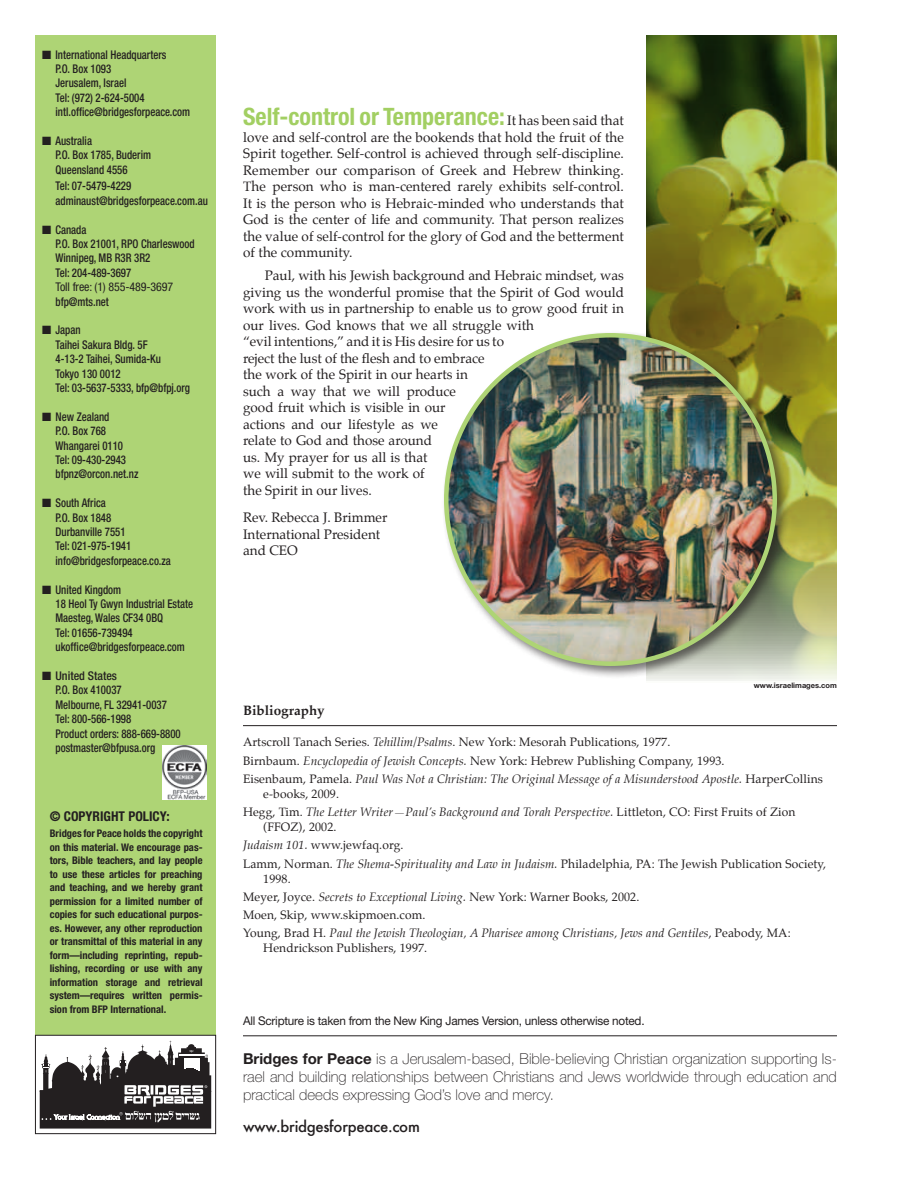
<style>
.page{position:relative;width:918px;height:1188px;background:#fff}
.page>*{position:absolute;margin:0;border:0;box-sizing:border-box;transform-origin:0 0}
.t1{font:700 condensed 24px "Helvetica Neue LT Std";color:#a2cf62}
.t2{font:100 15px/18px "Helvetica Neue LT Std";color:#231f20;text-align:justify}
.t3{font:500 15px "Futura";letter-spacing:-.02em;color:#231f20}
.t4{font:13.5px/16.5px "Palatino";color:#231f20}
.t5{font:700 condensed 13.5px "Helvetica Neue LT Std";color:#231f20}
.t6{font:700 13.5px "Palatino";color:#231f20}
.t7{font:12px/18.3px "Palatino";letter-spacing:.01em;color:#231f20}
.t8{font:500 condensed 12px/14.4px "Helvetica Neue LT Std";color:#231f20;scale:.9 1}
.t9{font:500 condensed 12px/14.4px "Helvetica Neue LT Std";color:#231f20}
.t10{font:12px "Helvetica Neue LT Std";letter-spacing:-.02em;color:#231f20}
.t11{font:condensed 12px "Helvetica Neue LT Std";letter-spacing:-.01em;color:#231f20}
.t12{font:700 condensed 10.5px/13.5px "Helvetica Neue LT Std";color:#231f20;text-align:justify}
.t13{font:700 7.5px "Helvetica Neue LT Std";color:#231f20}
.s1{font-family:"Palatino";font-weight:400;font-stretch:normal;font-size:13.5px;color:#231f20}
.s2{font-style:italic}
.s3{font-weight:700}
</style>
<div class="page">
<img style="left:647px;top:35px;width:190px;height:646px">
<div style="left:35px;top:35px;width:181px;height:1099px;background:#aed475"></div>
<hr style="left:243px;top:1035px;width:594px;height:1px;background:#231f20">
<img style="left:163px;top:746px;width:43px;height:53px">
<div style="left:35px;top:1035px;width:181px;height:99px;background:#fff"></div>
<div style="left:35px;top:1035px;width:181px;height:99px;border:1px solid #231f20"></div>
<div style="left:40px;top:1091px;width:171px;height:38px;background:#231f20"></div>
<svg style="left:40px;top:1041px;width:171px;height:82px"></svg>
<hr style="left:243px;top:725px;width:594px;height:1px;background:#231f20">
<div style="left:441px;top:330px;width:349px;height:349px;background:#231f20;opacity:.6"></div>
<img style="left:446px;top:335px;width:329px;height:329px;border-radius:164px">
<p class="t8" style="left:55px;top:47px;width:151px;text-indent:-13px">■ International Headquarters<br>P.O. Box 1093<br>Jerusalem, Israel<br>Tel: (972) 2-624-5004 intl.office@bridgesforpeace.com</p>
<p class="t8" style="left:55px;top:133px;width:108px;text-indent:-13px">■ Australia<br>P.O. Box 1785, Buderim<br>Queensland 4556</p>
<p class="t8" style="left:55px;top:179px;width:171px">Tel: 07-5479-4229 adminaust@bridgesforpeace.com.au</p>
<p class="t8" style="left:55px;top:222px;width:156px;text-indent:-13px">■ Canada<br>P.O. Box 21001, RPO Charleswood<br>Winnipeg, MB R3R 3R2<br>Tel: 204-489-3697</p>
<p class="t11" style="left:55px;top:280px;width:119px">Toll free: (1) 855-489-3697</p>
<p class="t8" style="left:56px;top:294px;width:61px">bfp@mts.net</p>
<p class="t8" style="left:55px;top:323px;width:151px;text-indent:-13px">■ Japan<br>Taihei Sakura Bldg. 5F<br>4-13-2 Taihei, Sumida-Ku<br>Tokyo 130 0012<br>Tel: 03-5637-5333, bfp@bfpj.org</p>
<p class="t8" style="left:55px;top:409px;width:94px;text-indent:-13px">■ New Zealand<br>P.O. Box 768<br>Whangarei 0110<br>Tel: 09-430-2943 bfpnz@orcon.net.nz</p>
<p class="t8" style="left:55px;top:496px;width:130px;text-indent:-13px">■ South Africa<br>P.O. Box 1848<br>Durbanville 7551<br>Tel: 021-975-1941 info@bridgesforpeace.co.za</p>
<p class="t8" style="left:55px;top:582px;width:155px;text-indent:-13px">■ United Kingdom<br>18 Heol Ty Gwyn Industrial Estate<br>Maesteg, Wales CF34 0BQ<br>Tel: 01656-739494 ukoffice@bridgesforpeace.com</p>
<p class="t9" style="left:56px;top:668px;width:127px;text-indent:-14px">■ United States<br>P.O. Box 410037<br>Melbourne, FL 32941-0037<br>Tel: 800-566-1998<br>Product orders: 888-669-8800 postmaster@bfpusa.org</p>
<p class="t5" style="left:50px;top:808px;width:121px">© COPYRIGHT policy:</p>
<p class="t12" style="left:50px;top:827px;width:154px">Bridges for Peace holds the copyright on this material. We encourage pas&shy;tors, Bible teachers, and lay people to use these articles for preaching and teaching, and we hereby grant permission for a limited number of copies for such educational purpos&shy;es. However, any other reproduction or transmittal of this material in any form—including reprinting, repub&shy;lishing, recording or use with any information storage and retrieval system—requires written permis&shy;sion from BFP International.</p>
<h1 class="t1" style="left:243px;top:102px;width:382px">Self-control or Temperance: <span class="s1">It has been said that</span></h1>
<p class="t4" style="left:243px;top:129px;width:382px;text-align:justify">love and self-control are the bookends that hold the fruit of the Spirit together. Self-control is achieved through self-discipline.<br>Remember our comparison of Greek and Hebrew thinking.<br>The person who is man-centered rarely exhibits self-control.<br>It is the person who is Hebraic-minded who understands that God is the center of life and community. That person realizes the value of self-control for the glory of God and the betterment of the community.</p>
<p class="t4" style="left:243px;top:267px;width:382px;text-indent:22px">Paul, with his Jewish background and Hebraic mindset, was giving us the wonderful promise that the Spirit of God would work with us in partnership to enable us to grow good fruit in our lives. God knows that we all struggle with<br>“evil intentions,” and it is His desire for us to<br>reject the lust of the flesh and to embrace<br>the work of the Spirit in our hearts in<br>such a way that we will produce<br>good fruit which is visible in our<br>actions and our lifestyle as we<br>relate to God and those around<br>us. My prayer for us all is that<br>we will submit to the work of<br>the Spirit in our lives.</p>
<p class="t4" style="left:243px;top:509px;width:146px">Rev. Rebecca J. Brimmer<br>International President and CEO</p>
<p class="t13" style="left:754px;top:681px;width:85px">www.israelimages.com</p>
<p class="t6" style="left:243px;top:699px;width:83px">Bibliography</p>
<p class="t7" style="left:243px;top:733px;width:582px">Artscroll Tanach Series. <span class="s2">Tehillim/Psalms</span>. New York: Mesorah Publications, 1977.<br>Birnbaum. <span class="s2">Encyclopedia of Jewish Concepts.</span> New York: Hebrew Publishing Company, 1993.<br>Eisenbaum, Pamela. <span class="s2">Paul Was Not a Christian: The Original Message of a Misunderstood Apostle.</span> HarperCollins</p>
<p class="t7" style="left:243px;top:784px;width:554px;text-indent:20px">e-books, 2009.<br>Hegg, Tim. <span class="s2">The Letter Writer—Paul’s Background and Torah Perspective.</span> Littleton, CO: First Fruits of Zion</p>
<p class="t7" style="left:243px;top:818px;width:585px;text-indent:20px">(FFOZ), 2002.<br><span class="s2">Judaism 101.</span> www.jewfaq.org.<br>Lamm, Norman. <span class="s2">The Shema-Spirituality and Law in Judaism.</span> Philadelphia, PA: The Jewish Publication Society,</p>
<p class="t7" style="left:243px;top:869px;width:549px;text-indent:20px">1998.<br>Meyer, Joyce. <span class="s2">Secrets to Exceptional Living.</span> New York: Warner Books, 2002.<br>Moen, Skip, www.skipmoen.com.<br>Young, Brad H. <span class="s2">Paul the Jewish Theologian, A Pharisee among Christians, Jews and Gentiles</span>, Peabody, MA:</p>
<p class="t7" style="left:263px;top:939px;width:166px">Hendrickson Publishers, 1997.</p>
<p class="t10" style="left:243px;top:1013px;width:403px">All Scripture is taken from the New King James Version, unless otherwise noted.</p>
<p class="t2" style="left:243px;top:1049px;width:595px"><span class="s3">Bridges for Peace</span> is a Jerusalem-based, Bible-believing Christian organization supporting Is&shy;rael and building relationships between Christians and Jews worldwide through education and practical deeds expressing God’s love and mercy.</p>
<p class="t3" style="left:243px;top:1116px;width:178px">www.bridgesforpeace.com</p>
</div>
